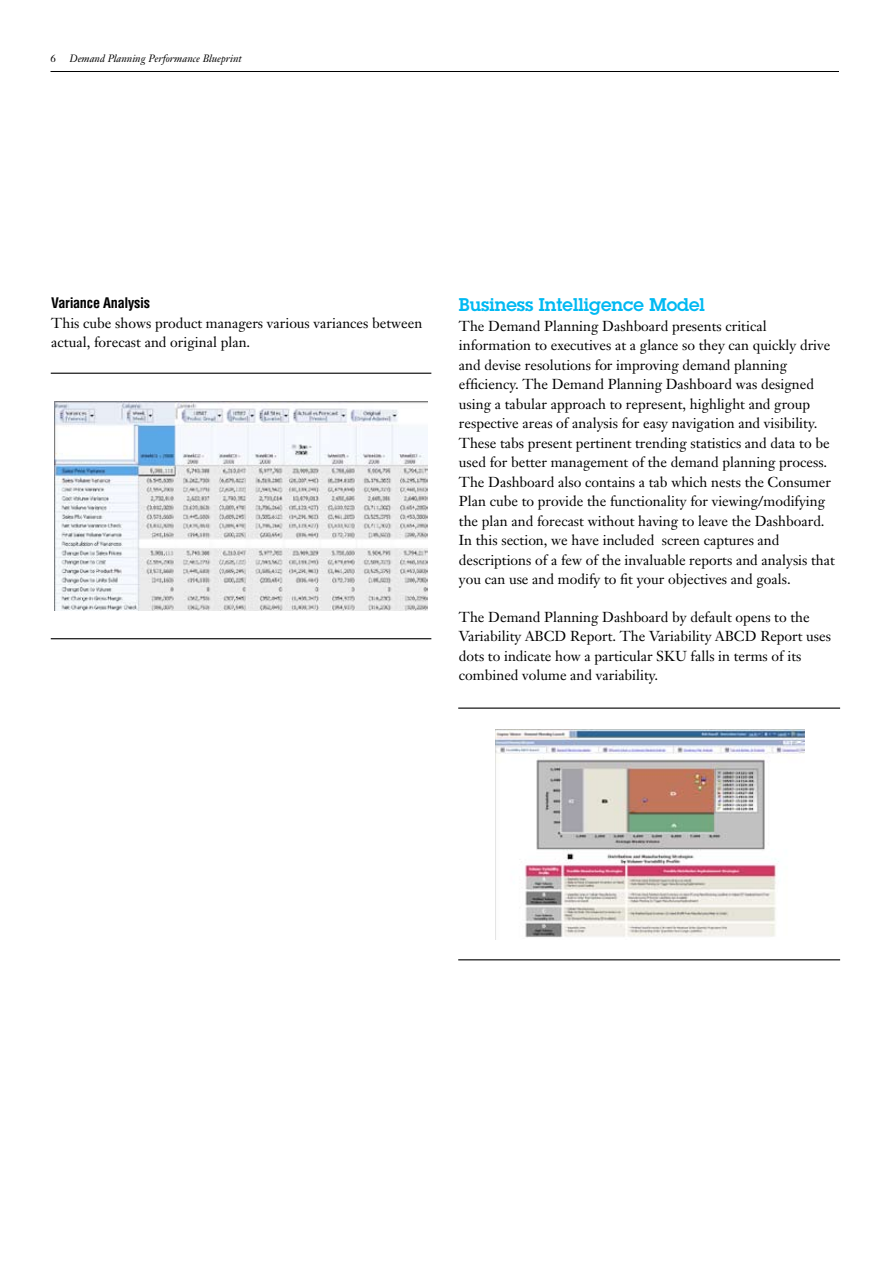
<style>
.page{position:relative;width:893px;height:1263px;background:#fff}
.page>*{position:absolute;margin:0;border:0;box-sizing:border-box;transform-origin:0 0}
.t1{font:600 18px "Lubalin Graph";color:#00b9f2}
.t2{font:14.25px/19.5px "Janson Text";color:#000}
.t3{font:700 condensed 14.25px "IBM Helvetica One";letter-spacing:-.02em;color:#000}
.t4{font:italic 10.5px "Janson Text";color:#000}
.t5{font:10.5px "Janson Text";color:#000}
</style>
<div class="page">
<hr style="left:51px;top:71px;width:788px;height:1px;background:#000">
<img style="left:54px;top:401px;width:374px;height:209px">
<hr style="left:51px;top:373px;width:380px;height:1px;background:#000">
<hr style="left:51px;top:638px;width:380px;height:1px;background:#000">
<hr style="left:458px;top:959px;width:382px;height:1px;background:#000">
<hr style="left:458px;top:707px;width:382px;height:2px;background:#000">
<img style="left:496px;top:730px;width:308px;height:208px">
<p class="t5" style="left:51px;top:52px;width:7px">6</p>
<p class="t4" style="left:70px;top:52px;width:174px">Demand Planning Performance Blueprint</p>
<p class="t3" style="left:51px;top:294px;width:100px">Variance Analysis</p>
<p class="t2" style="left:51px;top:313px;width:372px">This cube shows product managers various variances between actual, forecast and original plan.</p>
<p class="t1" style="left:459px;top:293px;width:247px">Business Intelligence Model</p>
<p class="t2" style="left:459px;top:316px;width:377px">The Demand Planning Dashboard presents critical information to executives at a glance so they can quickly drive and devise resolutions for improving demand planning efficiency. The Demand Planning Dashboard was designed using a tabular approach to represent, highlight and group respective areas of analysis for easy navigation and visibility.<br>These tabs present pertinent trending statistics and data to be used for better management of the demand planning process.<br>The Dashboard also contains a tab which nests the Consumer Plan cube to provide the functionality for viewing/modifying the plan and forecast without having to leave the Dashboard.<br>In this section, we have included screen captures and descriptions of a few of the invaluable reports and analysis that you can use and modify to fit your objectives and goals.</p>
<p class="t2" style="left:459px;top:607px;width:374px">The Demand Planning Dashboard by default opens to the Variability ABCD Report. The Variability ABCD Report uses dots to indicate how a particular SKU falls in terms of its combined volume and variability.</p>
</div>
